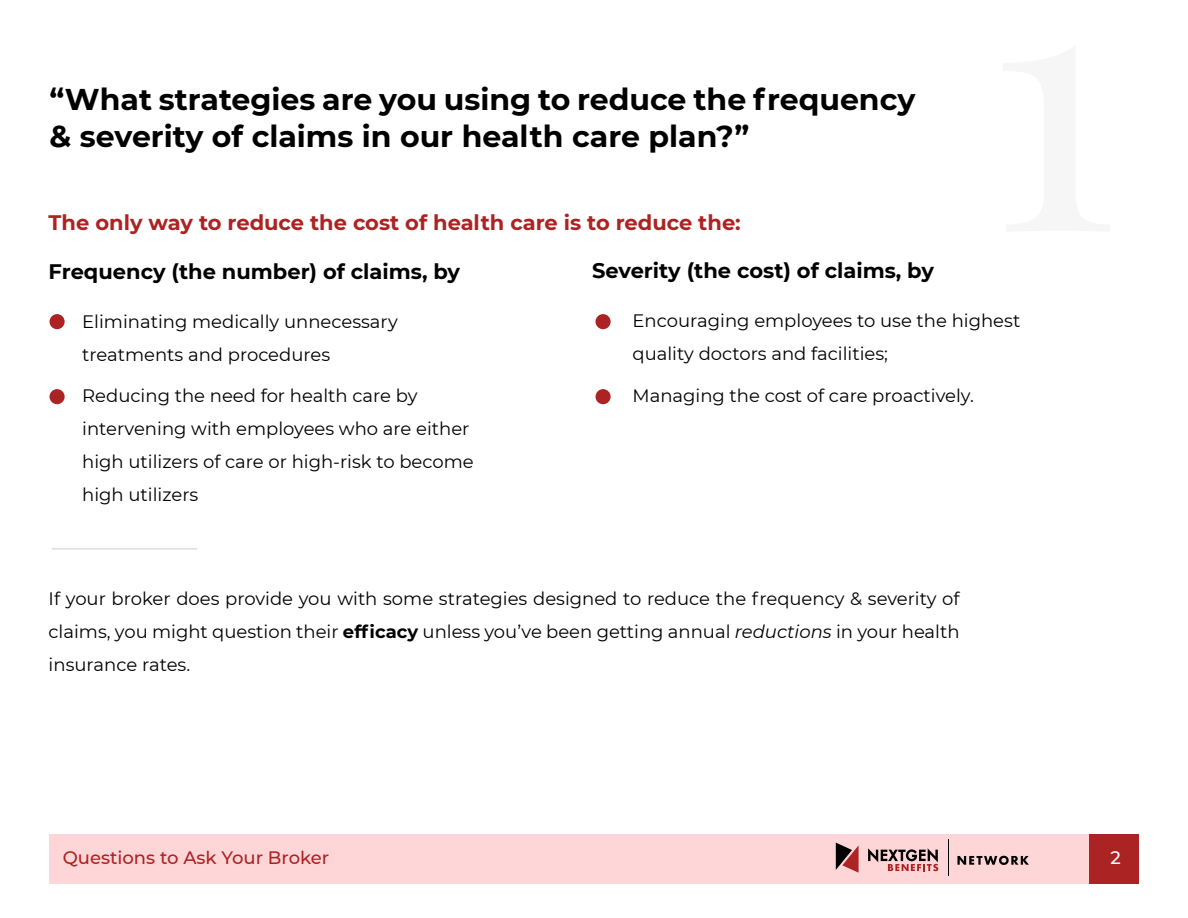
<style>
.page{position:relative;width:1188px;height:918px;background:#fff}
.page>*{position:absolute;margin:0;border:0;box-sizing:border-box;transform-origin:0 0}
.t1{font:700 30px/37.5px "Montserrat";color:#000}
.t2{font:700 21px "Montserrat";color:#000}
.t3{font:700 21px "Montserrat";color:#ac2324}
.t4{font:18px/33px "Montserrat";color:#000}
.t5{font:500 18px "Montserrat";color:#ac2324}
.t6{font:500 18px "Montserrat";color:#fff}
.s1{font-weight:700}
.s2{font-style:italic}
.s3{color:#ac2324}
</style>
<div class="page">
<div style="left:50px;top:314px;width:15px;height:15px;background:#ac2324;border-radius:50%"></div>
<div style="left:50px;top:389px;width:15px;height:15px;background:#ac2324;border-radius:50%"></div>
<div style="left:596px;top:314px;width:15px;height:15px;background:#ac2324;border-radius:50%"></div>
<div style="left:596px;top:389px;width:15px;height:15px;background:#ac2324;border-radius:50%"></div>
<div style="left:49px;top:834px;width:1090px;height:49px;background:#ffd6d8"></div>
<svg style="left:836px;top:843px;width:23px;height:30px"></svg>
<svg style="left:868px;top:848px;width:70px;height:23px"></svg>
<hr style="left:948px;top:839px;width:1px;height:37px;background:#020202">
<svg style="left:951px;top:855px;width:188px;height:29px"></svg>
<div style="left:1089px;top:834px;width:50px;height:49px;background:#ac2324"></div>
<hr style="left:52px;top:548px;width:145px;height:1px;background:#d3d1d1">
<h1 class="t1" style="left:50px;top:79px;width:867px">“What strategies are you using to reduce the frequency &amp; severity of claims in our health care plan?”</h1>
<p class="t3" style="left:49px;top:208px;width:694px">The only way to reduce the cost of health care is to reduce the:</p>
<p class="t2" style="left:49px;top:256px;width:413px">Frequency (the number) of claims, by</p>
<p class="t4" style="left:82px;top:304px;width:317px">Eliminating medically unnecessary treatments and procedures</p>
<p class="t4" style="left:82px;top:379px;width:393px">Reducing the need for health care by intervening with employees who are either high utilizers of care or high-risk to become high utilizers</p>
<p class="t2" style="left:592px;top:256px;width:343px">Severity (the cost) of claims, by</p>
<p class="t4" style="left:633px;top:304px;width:389px">Encouraging employees to use the highest quality doctors and facilities;</p>
<p class="t4" style="left:633px;top:379px;width:343px">Managing the cost of care proactively.</p>
<p class="t4" style="left:49px;top:581px;width:912px;text-align:justify">If your broker does provide you with some strategies designed to reduce the frequency &amp; severity of claims, you might question their <span class="s1">efficacy</span> unless you’ve been getting annual <span class="s2">reductions</span> in your health insurance rates.</p>
<p class="t5" style="left:63px;top:845px;width:268px">Questions to Ask Your Broker</p>
<p class="t6" style="left:1111px;top:845px;width:12px">2<span class="s3">1</span></p>
</div>
